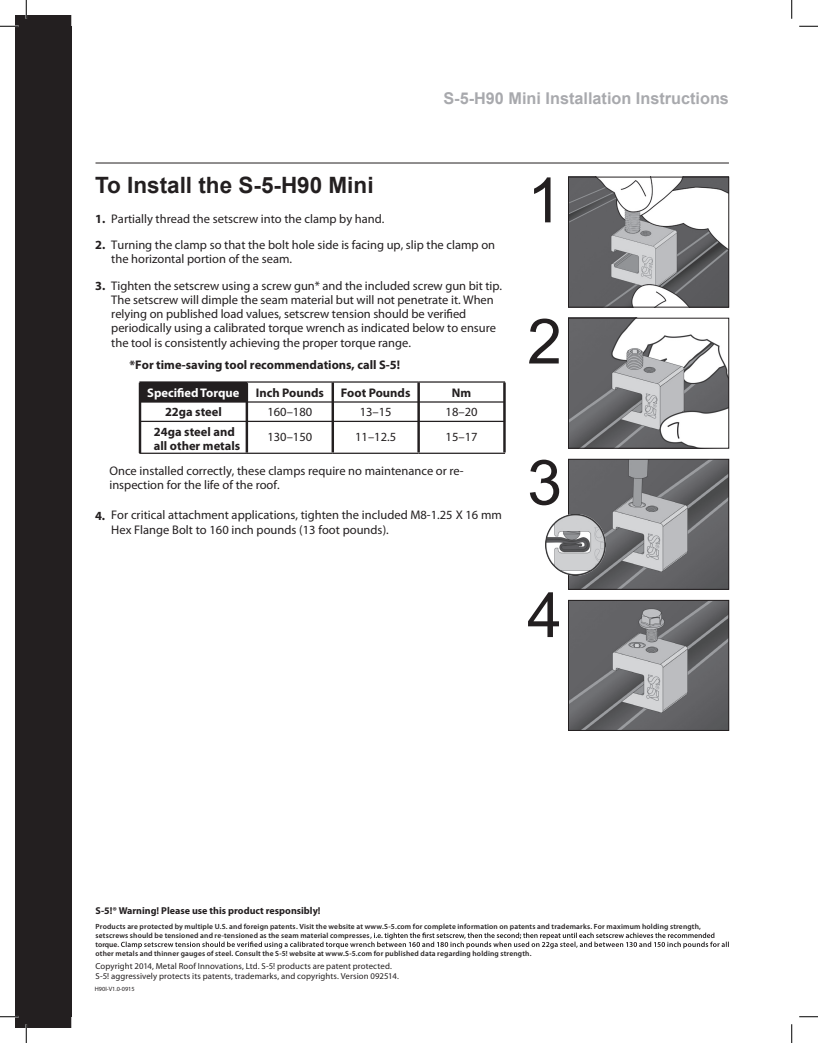
<style>
.page{position:relative;width:818px;height:1043px;background:#fff}
.page>*{position:absolute;margin:0;border:0;box-sizing:border-box;transform-origin:0 0}
.t1{font:62.5px "Arial";color:#231f20}
.t2{font:700 22.5px "Arial";color:#231f20}
.t3{font:700 16.25px "Arial";color:#a8a9ad}
.t4{font:12.5px/14.4px "Myriad Pro";color:#231f20}
.t5{font:700 12.5px/14.4px "Myriad Pro";color:#231f20}
.t6{font:700 12.5px "Myriad Pro";color:#fff}
.t7{font:700 10px "Myriad Pro";color:#231f20}
.t8{font:8.75px/10.5px "Myriad Pro";letter-spacing:.01em;color:#231f20}
.t9{font:600 7.5px/9px "Myriad Pro";letter-spacing:.02em;color:#231f20}
.t10{font:6.25px "Myriad Pro";color:#231f20}
.s1{font-weight:700}
</style>
<div class="page">
<div style="left:15px;top:15px;width:56px;height:1013px;background:#231f20"></div>
<div style="left:26px;top:26px;width:45px;height:990px;background:#231f20"></div>
<hr style="left:95px;top:163px;width:634px;height:1px;background:#231f20">
<svg style="left:121px;top:932px;width:607px;height:16px"></svg>
<img style="left:570px;top:179px;width:157px;height:126px">
<div style="left:568px;top:177px;width:161px;height:130px;border:1px solid #231f20"></div>
<img style="left:570px;top:320px;width:157px;height:126px">
<div style="left:568px;top:318px;width:161px;height:130px;border:1px solid #231f20"></div>
<img style="left:570px;top:461px;width:157px;height:126px">
<div style="left:568px;top:459px;width:161px;height:130px;border:1px solid #231f20"></div>
<img style="left:570px;top:602px;width:157px;height:126px">
<div style="left:568px;top:600px;width:161px;height:130px;border:1px solid #231f20"></div>
<img style="left:545px;top:515px;width:61px;height:60px">
<div style="left:140px;top:382px;width:107px;height:20px;background:#231f20"></div>
<hr style="left:139px;top:421px;width:108px;height:1px;background:#231f20">
<hr style="left:139px;top:382px;width:2px;height:71px;background:#231f20">
<hr style="left:247px;top:421px;width:86px;height:1px;background:#231f20">
<hr style="left:245px;top:383px;width:3px;height:69px;background:#231f20">
<hr style="left:333px;top:421px;width:85px;height:1px;background:#231f20">
<hr style="left:331px;top:382px;width:3px;height:70px;background:#231f20">
<hr style="left:418px;top:421px;width:87px;height:1px;background:#231f20">
<hr style="left:417px;top:382px;width:3px;height:70px;background:#231f20">
<hr style="left:503px;top:382px;width:2px;height:70px;background:#231f20">
<hr style="left:139px;top:452px;width:108px;height:2px;background:#231f20">
<hr style="left:247px;top:452px;width:86px;height:2px;background:#231f20">
<hr style="left:333px;top:452px;width:85px;height:2px;background:#231f20">
<hr style="left:418px;top:452px;width:87px;height:2px;background:#231f20">
<hr style="left:139px;top:381px;width:108px;height:1px;background:#231f20">
<hr style="left:247px;top:381px;width:86px;height:1px;background:#231f20">
<hr style="left:333px;top:381px;width:85px;height:1px;background:#231f20">
<hr style="left:418px;top:381px;width:87px;height:1px;background:#231f20">
<hr style="left:247px;top:401px;width:86px;height:1px;background:#231f20">
<hr style="left:333px;top:401px;width:85px;height:1px;background:#231f20">
<hr style="left:418px;top:401px;width:87px;height:1px;background:#231f20">
<svg style="left:0;top:25px;width:19px;height:2px"></svg>
<svg style="left:799px;top:25px;width:19px;height:2px"></svg>
<svg style="left:0;top:1015px;width:19px;height:2px"></svg>
<svg style="left:799px;top:1016px;width:19px;height:1px"></svg>
<svg style="left:25px;top:0;width:2px;height:19px"></svg>
<svg style="left:25px;top:1024px;width:2px;height:18px"></svg>
<svg style="left:791px;top:0;width:1px;height:19px"></svg>
<svg style="left:791px;top:1024px;width:1px;height:18px"></svg>
<h3 class="t3" style="left:443px;top:89px;width:287px">S-5-H90 Mini Installation Instructions</h3>
<h2 class="t2" style="left:95px;top:173px;width:280px">To Install the S-5-H90 Mini</h2>
<p class="t4" style="left:95px;top:211px;width:291px"><span class="s1">1.</span> Partially thread the setscrew into the clamp by hand.</p>
<p class="t4" style="left:111px;top:238px;width:385px;line-height:14px;text-indent:-16px"><span class="s1">2.</span> Turning the clamp so that the bolt hole side is facing up, slip the clamp on the horizontal portion of the seam.</p>
<p class="t4" style="left:111px;top:278px;width:392px;text-indent:-16px"><span class="s1">3.</span> Tighten the setscrew using a screw gun* and the included screw gun bit tip.<br>The setscrew will dimple the seam material but will not penetrate it. When relying on published load values, setscrew tension should be verified periodically using a calibrated torque wrench as indicated below to ensure the tool is consistently achieving the proper torque range.</p>
<p class="t5" style="left:129px;top:357px;width:272px">*For time-saving tool recommendations, call S-5!</p>
<p class="t6" style="left:147px;top:385px;width:94px">SpecifiedTorque</p>
<p class="t5" style="left:256px;top:385px;width:70px">Inch Pounds</p>
<p class="t5" style="left:341px;top:385px;width:71px">Foot Pounds</p>
<p class="t5" style="left:452px;top:385px;width:21px">Nm</p>
<p class="t5" style="left:165px;top:405px;width:58px">22ga steel</p>
<p class="t4" style="left:267px;top:405px;width:46px">160–180</p>
<p class="t4" style="left:360px;top:405px;width:33px">13–15</p>
<p class="t4" style="left:445px;top:405px;width:33px">18–20</p>
<p class="t5" style="left:154px;top:424px;width:88px">24ga steel and all other metals</p>
<p class="t4" style="left:267px;top:429px;width:46px">130–150</p>
<p class="t4" style="left:355px;top:429px;width:42px">11–12.5</p>
<p class="t4" style="left:445px;top:429px;width:33px">15–17</p>
<p class="t4" style="left:109px;top:463px;width:356px;line-height:14.9px">Once installed correctly, these clamps require no maintenance or re&shy;inspection for the life of the roof.</p>
<p class="t4" style="left:111px;top:508px;width:392px;text-indent:-16px"><span class="s1">4.</span> For critical attachment applications, tighten the included M8-1.25 X 16 mm<br>Hex Flange Bolt to 160 inch pounds (13 foot pounds).</p>
<h1 class="t1" style="left:527px;top:165px;width:36px">1</h1>
<h1 class="t1" style="left:527px;top:306px;width:36px">2</h1>
<h1 class="t1" style="left:527px;top:447px;width:36px">3</h1>
<h1 class="t1" style="left:527px;top:580px;width:36px">4</h1>
<p class="t7" style="left:95px;top:905px;width:226px">S-5!® Warning! Please use this product responsibly!</p>
<p class="t9" style="left:95px;top:922px;width:607px">Products are protected by multiple U.S. and foreign patents. Visit the website at www.S-5.com for complete information on patents and trademarks. For maximum holding strength, setscrews should be tensioned and re-tensioned as the seam material compresses<br>torque.<br>other metals and thinner gauges of steel. Consult the S-5! website at www.S-5.com for published data regarding holding strength.</p>
<p class="t8" style="left:95px;top:960px;width:305px">Copyright 2014, Metal Roof Innovations, Ltd. S-5! products are patent protected.<br>S-5! aggressively protects its patents, trademarks, and copyrights. Version 092514.</p>
<p class="t10" style="left:95px;top:985px;width:41px">H90I-V1.0-0915</p>
</div>
